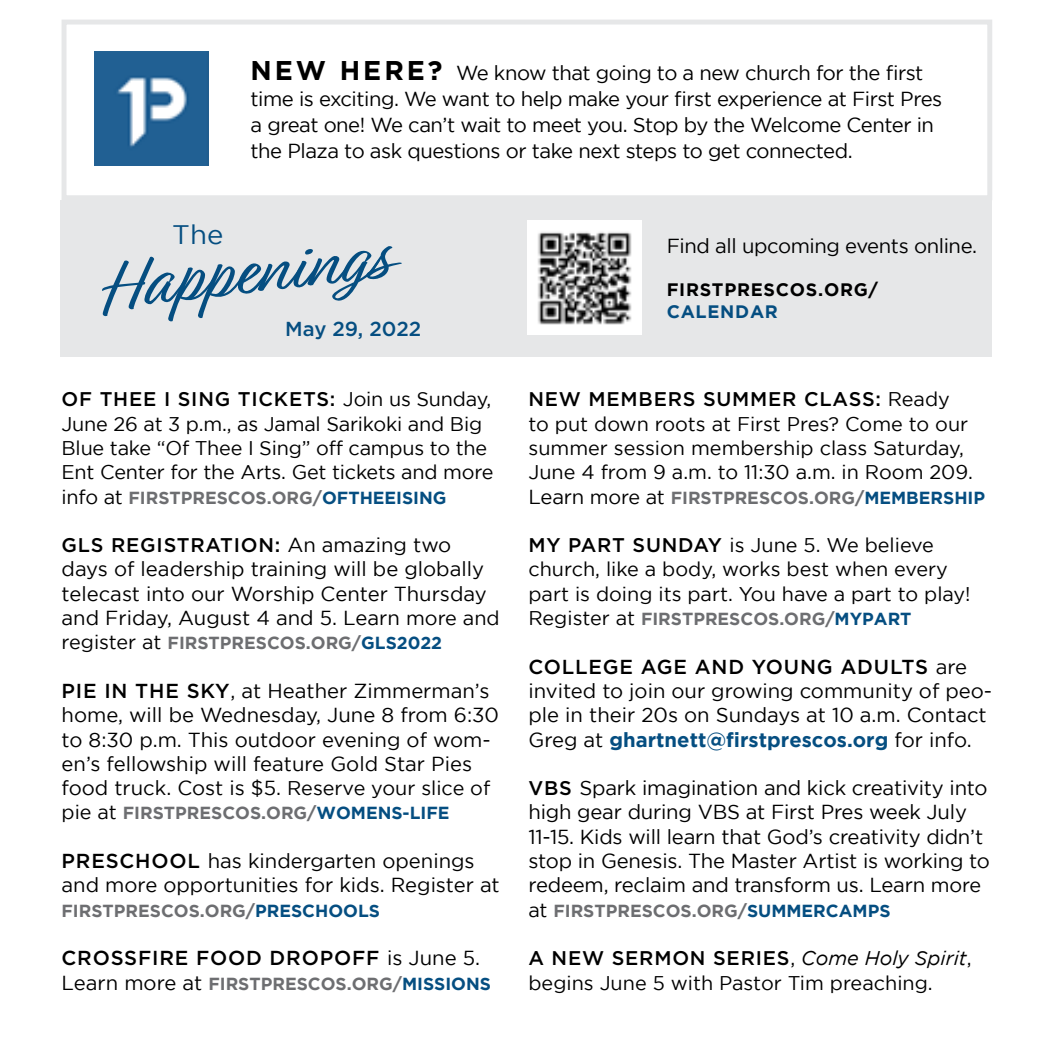
<style>
.page{position:relative;width:1053px;height:1053px;background:#fff}
.page>*{position:absolute;margin:0;border:0;box-sizing:border-box;transform-origin:0 0}
.t1{font:26.78px "Gotham";color:#054e81}
.t2{font:20.25px/24.3px "Gotham";letter-spacing:-.01em;color:#000}
.t3{font:500 20.25px "Gotham";letter-spacing:.04em;color:#000}
.t4{font:500 20.25px "Gotham";color:#054e81}
.t5{font:19.8px/24.3px "Gotham";color:#000}
.t6{font:500 19.8px "Gotham";letter-spacing:.04em;color:#000}
.t7{font:700 18px "Gotham";letter-spacing:.04em;color:#000}
.t8{font:700 18px "Gotham";letter-spacing:.04em;color:#054e81}
.t9{font:700 17.55px "Gotham";color:#6d6e71}
.s1{font-weight:700;font-size:27px}
.s2{font-weight:500}
.s3{font-weight:400;font-size:19.8px;color:#000}
.s4{color:#054e81}
.s5{font-weight:400;font-size:20.25px}
.s6{font-size:19.8px}
.s7{font-weight:400}
.s8{font-weight:400;font-size:20.25px;color:#000}
.s9{font-weight:700;color:#054e81}
.s10{font-weight:500;font-size:19.8px}
.s11{font-style:italic}
</style>
<div class="page">
<div style="left:61px;top:200px;width:931px;height:157px;background:#e6e7e8"></div>
<img style="left:527px;top:220px;width:115px;height:115px">
<svg style="left:102px;top:246px;width:300px;height:76px"></svg>
<div style="left:62px;top:20px;width:930px;height:180px;background:#fff;border:5px solid #e6e7e8"></div>
<img style="left:95px;top:52px;width:114px;height:114px">
<h1 class="t1" style="left:172px;top:219px;width:53px">The</h1>
<p class="t2" style="left:251px;top:60px;width:693px;line-height:25.9px"><span class="s1">NEW HERE?</span> We know that going to a new church for the first time is exciting. We want to help make your first experience at First Pres a great one! We can’t wait to meet you. Stop by the Welcome Center in the Plaza to ask questions or take next steps to get connected.</p>
<p class="t4" style="left:285px;top:315px;width:137px">May 29, 2022</p>
<p class="t2" style="left:667px;top:233px;width:312px">Find all upcoming events online.</p>
<p class="t7" style="left:667px;top:279px;width:213px">FIRSTPRESCOS.ORG/</p>
<p class="t8" style="left:667px;top:301px;width:113px">CALENDAR</p>
<p class="t5" style="left:62px;top:387px;width:434px"><span class="s2">OF THEE I SING TICKETS:</span> Join us Sunday, June 26 at 3 p.m., as Jamal Sarikoki and Big Blue take “Of Thee I Sing” off campus to the Ent Center for the Arts. Get tickets and more</p>
<p class="t9" style="left:62px;top:487px;width:387px"><span class="s3">info at</span> FIRSTPRESCOS.ORG/<span class="s4">OFTHEEISING</span></p>
<p class="t6" style="left:62px;top:532px;width:391px">GLS REGISTRATION: <span class="s5">An amazing two</span></p>
<p class="t2" style="left:62px;top:557px;width:440px">days of leadership training will be globally telecast into our Worship Center Thursday and Friday, August 4 and 5. Learn <span class="s6">more and</span></p>
<p class="t9" style="left:62px;top:633px;width:382px"><span class="s3">register at</span> FIRSTPRESCOS.ORG/<span class="s4">GLS2022</span></p>
<p class="t2" style="left:62px;top:678px;width:439px"><span class="s2">PIE IN THE SKY</span>, at Heather Zimmerman’s home, will be Wednesday, June 8 from 6:30 to 8:30 p.m. This outdoor evening of wom&shy;en’s fellowship will feature Gold Star Pies food truck. Cost is $5. <span class="s6">Reserve your slice of</span></p>
<p class="t9" style="left:62px;top:803px;width:389px"><span class="s3">pie at</span> FIRSTPRESCOS.ORG/<span class="s4">WOMENS-LIFE</span></p>
<p class="t2" style="left:62px;top:848px;width:440px"><span class="s2">PRESCHOOL</span> has kindergarten openings and more opportunities for kids. Register at</p>
<p class="t9" style="left:62px;top:900px;width:320px">FIRSTPRESCOS.ORG/<span class="s4">PRESCHOOLS</span></p>
<p class="t3" style="left:62px;top:945px;width:420px">CROSSFIRE FOOD DROPOFF <span class="s7">is June 5.</span></p>
<p class="t9" style="left:62px;top:973px;width:431px"><span class="s8">Learn more at</span> FIRSTPRESCOS.ORG/<span class="s4">MISSIONS</span></p>
<p class="t5" style="left:528px;top:387px;width:446px"><span class="s2">NEW MEMBERS SUMMER CLASS:</span> Ready to put down roots at First Pres? Come to our summer session membership class Saturday, June 4 from 9 a.m. to 11:30 a.m. in Room 209.</p>
<p class="t9" style="left:528px;top:487px;width:458px"><span class="s8">Learn</span> <span class="s3">more at</span> FIRSTPRESCOS.ORG/<span class="s4">MEMBERSHIP</span></p>
<p class="t5" style="left:528px;top:533px;width:444px"><span class="s2">MY PART SUNDAY</span> is June 5. We believe church, like a body, works best when every part is doing its part. You have a part to play!</p>
<p class="t9" style="left:528px;top:609px;width:385px"><span class="s3">Register at</span> FIRSTPRESCOS.ORG/<span class="s4">MYPART</span></p>
<p class="t2" style="left:528px;top:654px;width:465px"><span class="s2">COLLEGE AGE AND YOUNG ADULTS</span> are invited to join our growing community of peo&shy;ple in their 20s on Sundays at 10 a.m. Contact Greg at <span class="s9">ghartnett@firstprescos.org</span> for info.</p>
<p class="t2" style="left:528px;top:776px;width:463px"><span class="s10">VBS</span> Spark imagination and kick creativity into high gear during VBS at First Pres week July 11-15. Kids will learn that God’s creativity didn’t stop in Genesis. The Master Artist is working to redeem, reclaim and transform us. Learn <span class="s6">more</span></p>
<p class="t9" style="left:528px;top:900px;width:364px"><span class="s3">at</span> FIRSTPRESCOS.ORG/<span class="s4">SUMMERCAMPS</span></p>
<p class="t5" style="left:528px;top:946px;width:445px"><span class="s2">A NEW SERMON SERIES</span>, <span class="s11">Come Holy Spirit</span>, begins June 5 with Pastor Tim preaching.</p>
</div>
